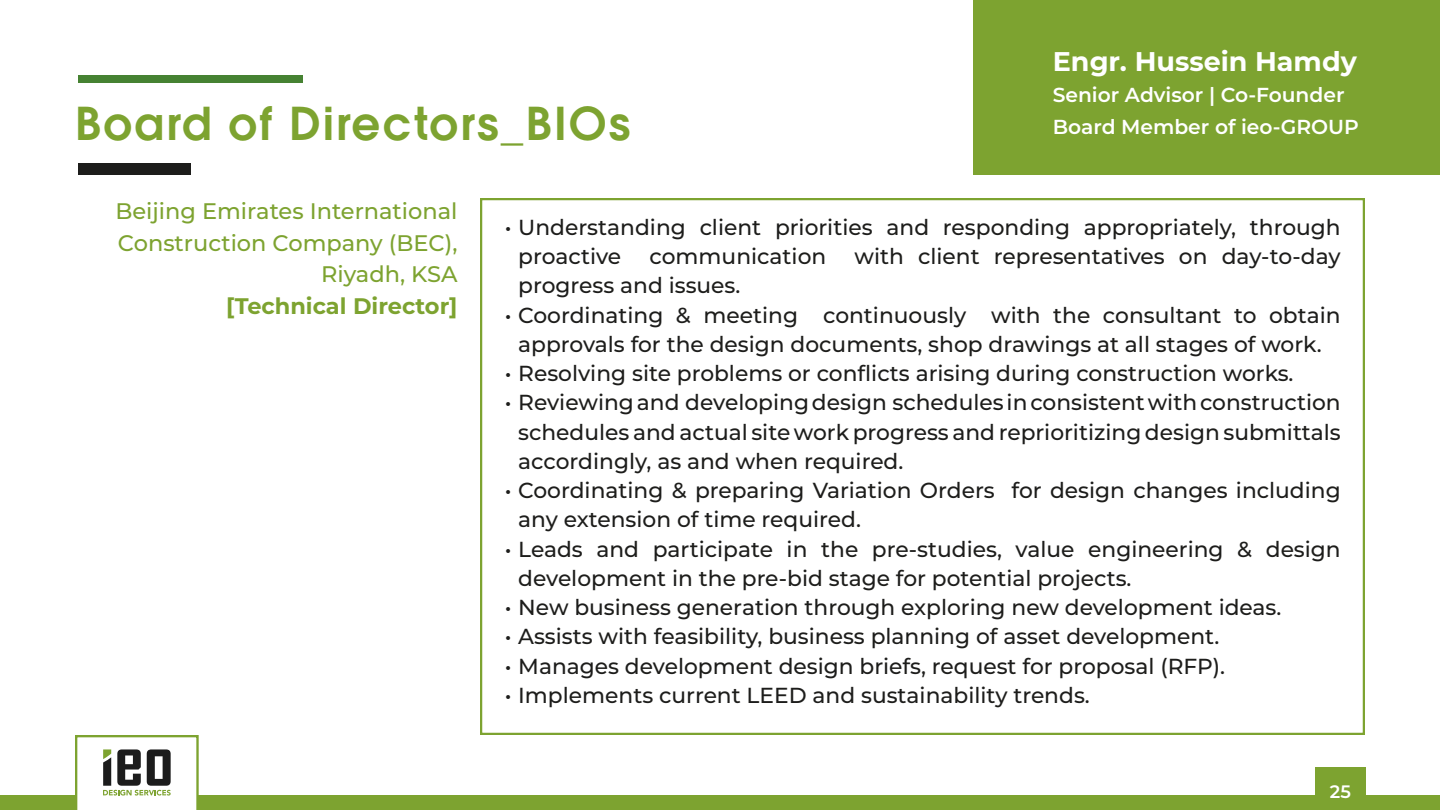
<style>
.page{position:relative;width:1440px;height:810px;background:#fff}
.page>*{position:absolute;margin:0;border:0;box-sizing:border-box;transform-origin:0 0}
.t1{font:600 45px "Avant Gardefor TVK";letter-spacing:.05em;color:#7da330}
.t2{font:700 27px "Montserrat";color:#fff}
.t3{font:500 22.5px/31.5px "Montserrat";color:#7da330;text-align:right}
.t4{font:700 22.5px "Montserrat";color:#7da330}
.t5{font:500 21.75px/29.2px "Montserrat";color:#1d1d1b}
.t6{font:600 20.25px/31.5px "Montserrat";color:#fff}
.t7{font:600 18px "Montserrat";color:#fff}
</style>
<div class="page">
<div style="left:0;top:795px;width:1440px;height:15px;background:#7da330"></div>
<div style="left:1315px;top:767px;width:50px;height:43px;background:#7da330"></div>
<svg style="left:75px;top:735px;width:124px;height:75px"></svg>
<div style="left:78px;top:163px;width:112px;height:12px;background:#1d1d1b"></div>
<div style="left:78px;top:75px;width:225px;height:7px;background:#468232"></div>
<div style="left:974px;top:0;width:466px;height:175px;background:#7da330"></div>
<h1 class="t1" style="left:75px;top:94px;width:557px">Board of Directors_BIOs</h1>
<p class="t2" style="left:1053px;top:41px;width:306px">Engr. Hussein Hamdy</p>
<p class="t6" style="left:1053px;top:78px;width:308px">Senior Advisor | Co-Founder<br>Board Member of ieo-GROUP</p>
<p class="t3" style="left:115px;top:195px;width:344px">Beijing Emirates International<br>Construction Company (BEC),<br>Riyadh, KSA</p>
<p class="t4" style="left:226px;top:290px;width:233px">[Technical Director]</p>
<p class="t5" style="left:518px;top:212px;width:824px;text-indent:-14px">• Understanding client priorities and responding appropriately, through proactive</p>
<p class="t5" style="left:650px;top:241px;width:178px">communication</p>
<p class="t5" style="left:855px;top:241px;width:488px">with client representatives on day-to-day</p>
<p class="t5" style="left:518px;top:270px;width:224px">progress and issues.</p>
<p class="t5" style="left:505px;top:299px;width:837px;text-align:center">• Coordinating &amp; meeting continuously with the consultant to obtain approvals for the design documents, shop drawings at all stages of work.</p>
<p class="t5" style="left:505px;top:358px;width:790px">• Resolving site problems or conflicts arising during construction works.</p>
<p class="t5" style="left:518px;top:387px;width:824px;text-align:justify;text-indent:-14px">• Reviewing and developing design schedules in consistent with construction schedules and actual site work progress and reprioritizing design submittals accordingly, as and when required.</p>
<p class="t5" style="left:518px;top:475px;width:824px;text-indent:-14px">• Coordinating &amp; preparing Variation Orders for design changes including any extension of time required.</p>
<p class="t5" style="left:518px;top:533px;width:824px;text-indent:-14px">• Leads and participate in the pre‐studies, value engineering &amp; design development in the pre‐bid stage for potential projects.</p>
<p class="t5" style="left:505px;top:592px;width:778px">• New business generation through exploring new development ideas.</p>
<p class="t5" style="left:505px;top:621px;width:716px">• Assists with feasibility, business planning of asset development.</p>
<p class="t5" style="left:505px;top:650px;width:722px">• Manages development design briefs, request for proposal (RFP).</p>
<p class="t5" style="left:505px;top:680px;width:587px">• Implements current LEED and sustainability trends.</p>
<p class="t7" style="left:1330px;top:779px;width:22px">25</p>
</div>
